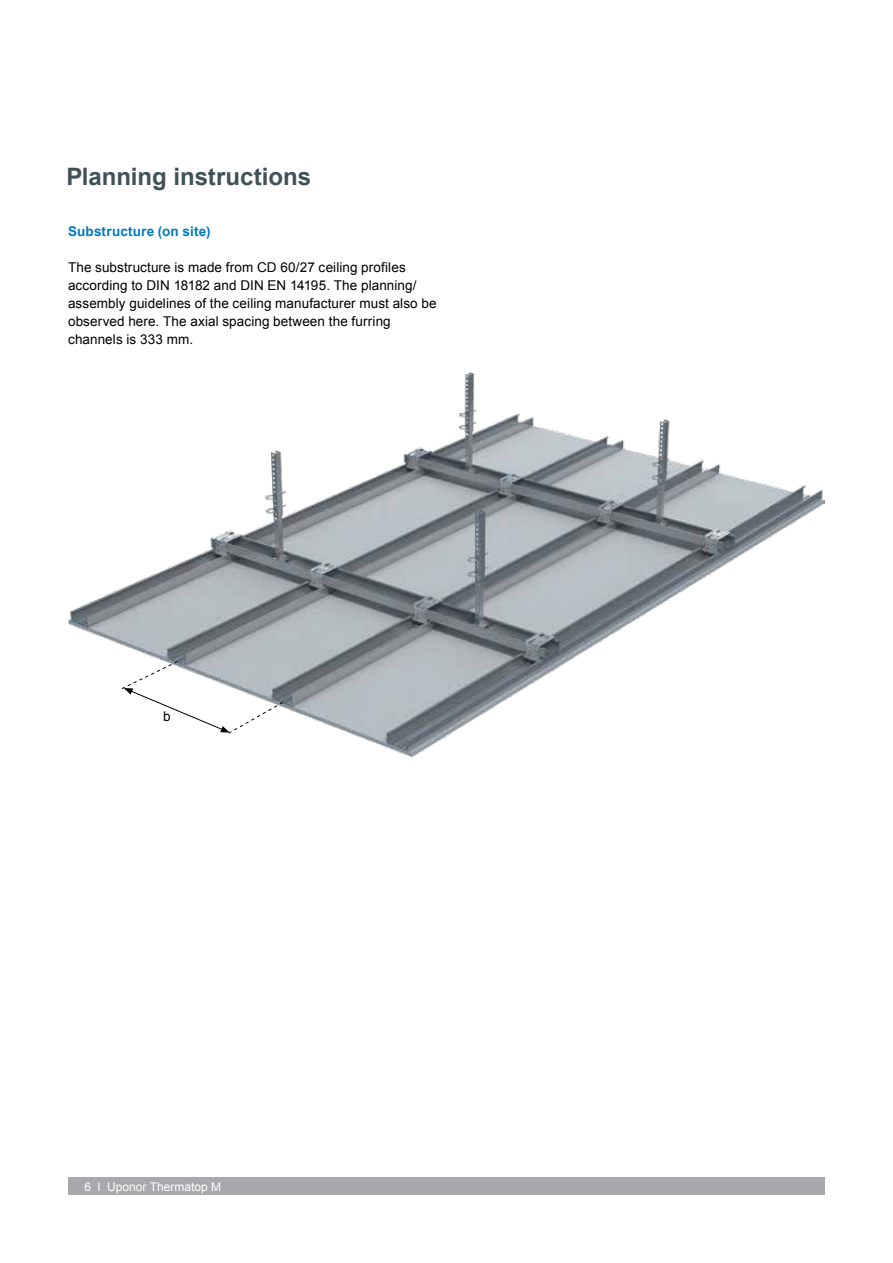
<style>
.page{position:relative;width:893px;height:1263px;background:#fff}
.page>*{position:absolute;margin:0;border:0;box-sizing:border-box;transform-origin:0 0}
.t1{font:700 24px "Arial";color:#41515a}
.t2{font:13.5px/18px "Arial";letter-spacing:.005em;color:#000}
.t3{font:700 13.5px "Arial";letter-spacing:.015em;color:#007ac2}
.t4{font:12px "Arial";color:#fff}
</style>
<div class="page">
<div style="left:68px;top:1178px;width:757px;height:17px;background:#a7a9ac"></div>
<img style="left:68px;top:373px;width:757px;height:383px">
<svg style="left:121px;top:661px;width:162px;height:73px"></svg>
<h1 class="t1" style="left:66px;top:160px;width:246px">Planning instructions</h1>
<p class="t3" style="left:68px;top:222px;width:144px">Substructure (on site)</p>
<p class="t2" style="left:68px;top:258px;width:370px">The substructure is made from CD 60/27 ceiling profiles according to DIN 18182 and DIN EN 14195. The planning/ assembly guidelines of the ceiling manufacturer must also be observed here. The axial spacing between the furring channels is 333 mm.</p>
<p class="t2" style="left:163px;top:707px;width:9px">b</p>
<p class="t4" style="left:85px;top:1179px;width:138px">6 l Uponor Thermatop M</p>
</div>
